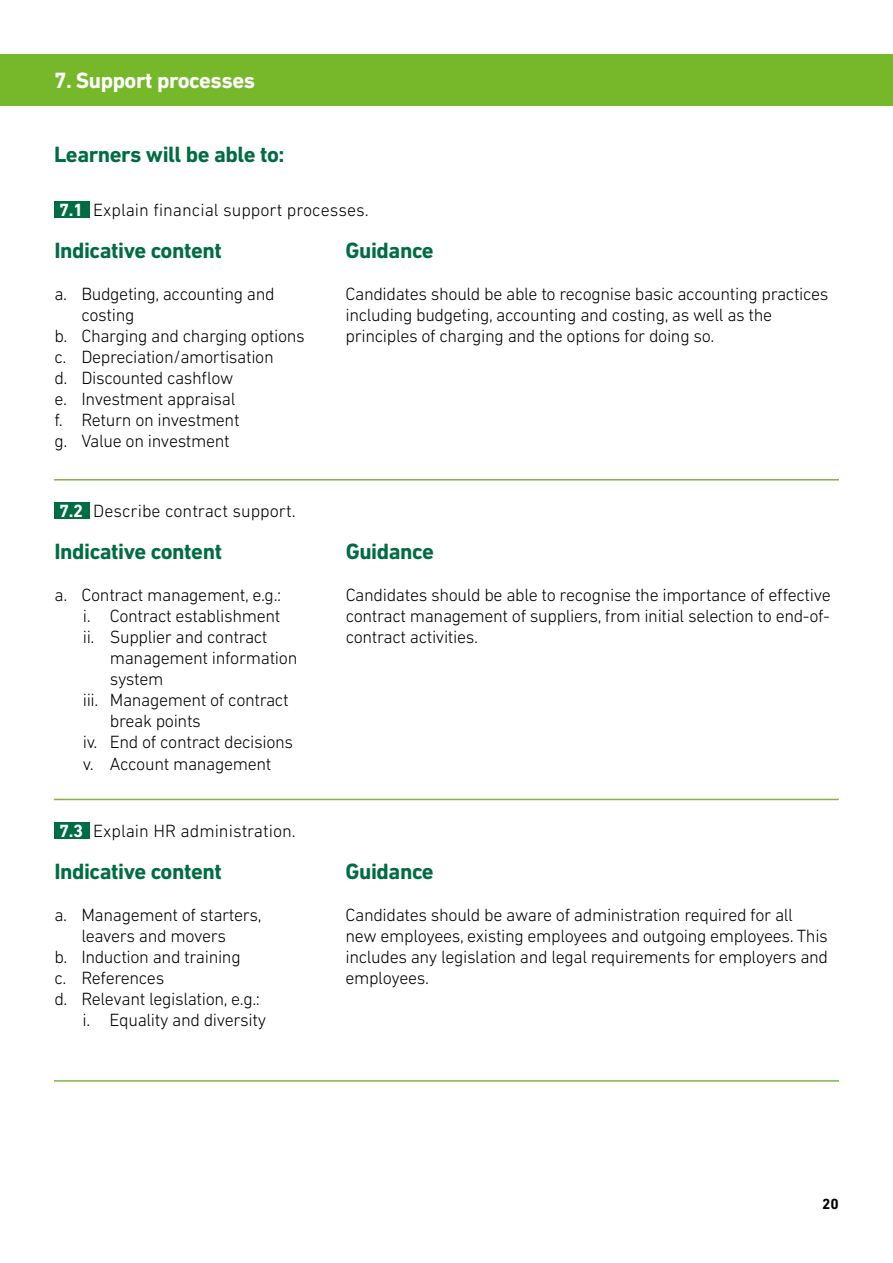
<style>
.page{position:relative;width:893px;height:1263px;background:#fff}
.page>*{position:absolute;margin:0;border:0;box-sizing:border-box;transform-origin:0 0}
.t1{font:700 22.5px "DIN Next LT Pro";letter-spacing:-.02em;color:#006c43}
.t2{font:700 22.5px "DIN Next LT Pro";letter-spacing:-.02em;color:#fff}
.t3{font:300 18px/21px "DIN Next LT Pro";letter-spacing:-.02em;color:#000}
.t4{font:300 18px "DIN Next LT Pro";color:#000}
.t5{font:700 15px "DIN Next LT Pro";color:#000}
.s1{font-weight:700;color:#fff}
</style>
<div class="page">
<div style="left:54px;top:201px;width:35px;height:17px;background:#006c43"></div>
<div style="left:0;top:54px;width:893px;height:52px;background:#76b82a"></div>
<hr style="left:54px;top:479px;width:785px;height:1px;background:#84b443">
<div style="left:54px;top:502px;width:36px;height:17px;background:#006c43"></div>
<hr style="left:54px;top:799px;width:785px;height:1px;background:#84b443">
<div style="left:54px;top:822px;width:35px;height:16px;background:#006c43"></div>
<hr style="left:54px;top:1080px;width:785px;height:2px;background:#84b443">
<p class="t2" style="left:54px;top:67px;width:203px">7. Support processes</p>
<p class="t1" style="left:54px;top:141px;width:232px">Learners will be able to:</p>
<p class="t4" style="left:59px;top:200px;width:311px"><span class="s1">7.1</span> Explain financial support processes.</p>
<p class="t1" style="left:54px;top:237px;width:169px">Indicative content</p>
<p class="t3" style="left:54px;top:283px;width:222px">a. Budgeting, accounting and</p>
<p class="t3" style="left:81px;top:304px;width:55px">costing</p>
<p class="t3" style="left:54px;top:325px;width:252px">b. Charging and charging options</p>
<p class="t3" style="left:54px;top:346px;width:221px">c. Depreciation/amortisation</p>
<p class="t3" style="left:54px;top:367px;width:181px">d. Discounted cashflow</p>
<p class="t3" style="left:54px;top:388px;width:183px">e. Investment appraisal</p>
<p class="t3" style="left:54px;top:409px;width:187px">f. Return on investment</p>
<p class="t3" style="left:54px;top:431px;width:177px">g. Value on investment</p>
<p class="t4" style="left:59px;top:501px;width:238px"><span class="s1">7.2</span> Describe contract support.</p>
<p class="t1" style="left:55px;top:538px;width:169px">Indicative content</p>
<p class="t3" style="left:55px;top:584px;width:228px">a. Contract management, e.g.:</p>
<p class="t3" style="left:83px;top:605px;width:199px">i. Contract establishment</p>
<p class="t3" style="left:83px;top:626px;width:186px">ii. Supplier and contract</p>
<p class="t3" style="left:110px;top:647px;width:189px">management information</p>
<p class="t3" style="left:110px;top:668px;width:55px">system</p>
<p class="t3" style="left:83px;top:689px;width:207px">iii. Management of contract</p>
<p class="t3" style="left:110px;top:710px;width:93px">break points</p>
<p class="t3" style="left:83px;top:731px;width:212px">iv. End of contract decisions</p>
<p class="t3" style="left:83px;top:753px;width:190px">v. Account management</p>
<p class="t4" style="left:59px;top:821px;width:238px"><span class="s1">7.3</span> Explain HR administration.</p>
<p class="t1" style="left:54px;top:858px;width:169px">Indicative content</p>
<p class="t3" style="left:54px;top:904px;width:209px">a. Management of starters,</p>
<p class="t3" style="left:81px;top:925px;width:146px">leavers and movers</p>
<p class="t3" style="left:54px;top:946px;width:188px">b. Induction and training</p>
<p class="t3" style="left:54px;top:967px;width:111px">c. References</p>
<p class="t3" style="left:54px;top:988px;width:207px">d. Relevant legislation, e.g.:</p>
<p class="t3" style="left:83px;top:1009px;width:185px">i. Equality and diversity</p>
<p class="t1" style="left:345px;top:237px;width:90px">Guidance</p>
<p class="t3" style="left:345px;top:283px;width:485px">Candidates should be able to recognise basic accounting practices including budgeting, accounting and costing, as well as the principles of charging and the options for doing so.</p>
<p class="t1" style="left:346px;top:538px;width:90px">Guidance</p>
<p class="t3" style="left:346px;top:584px;width:487px;text-align:justify">Candidates should be able to recognise the importance of effective contract management of suppliers, from initial selection to end-of&shy;contract activities.</p>
<p class="t1" style="left:345px;top:858px;width:90px">Guidance</p>
<p class="t3" style="left:345px;top:904px;width:484px">Candidates should be aware of administration required for all new employees, existing employees and outgoing employees. This includes any legislation and legal requirements for employers and employees.</p>
<p class="t5" style="left:822px;top:1195px;width:18px">20</p>
</div>
